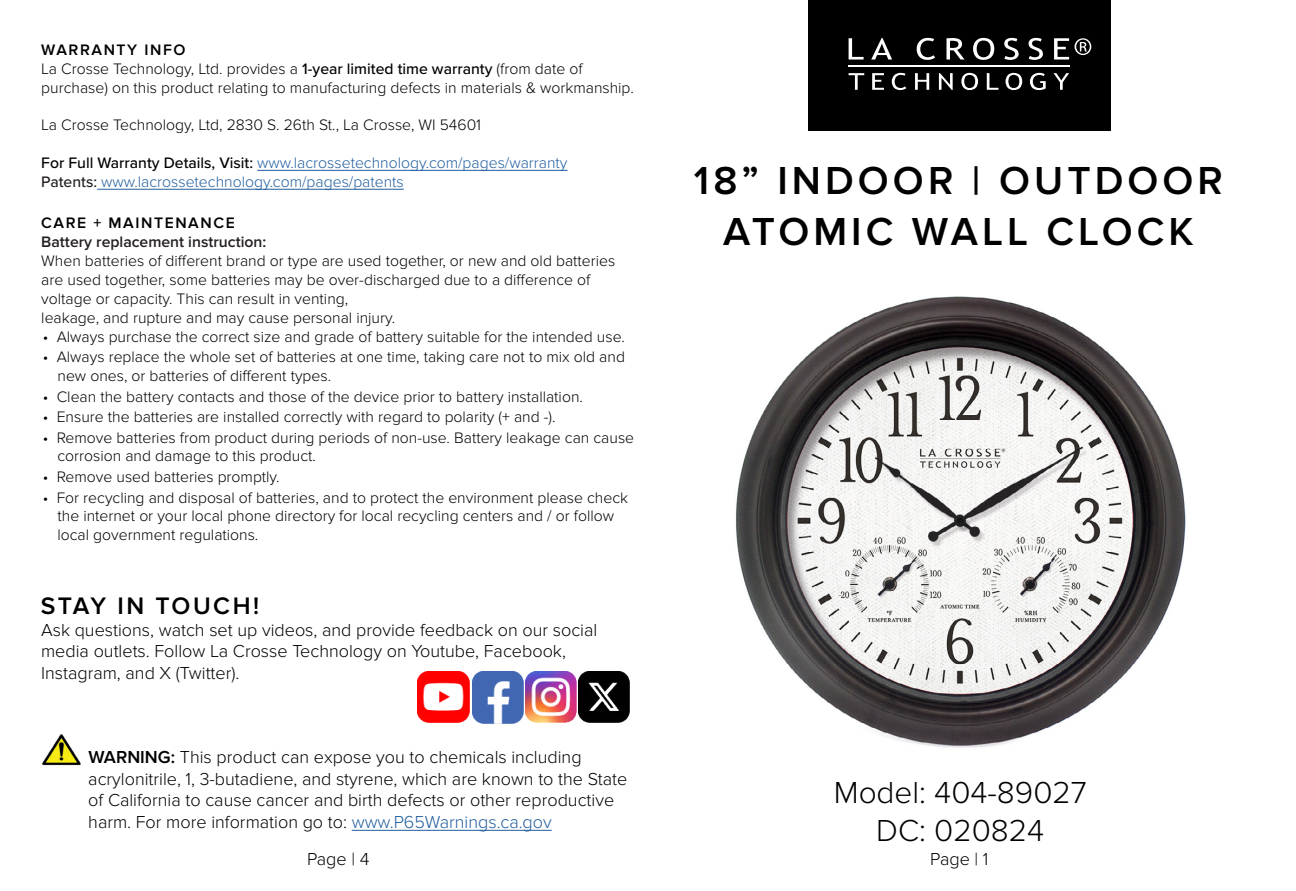
<style>
.page{position:relative;width:1296px;height:891px;background:#fff}
.page>*{position:absolute;margin:0;border:0;box-sizing:border-box;transform-origin:0 0}
.t1{font:600 40.5px/51.8px "Proxima Nova";letter-spacing:.1em;color:#000;text-align:center}
.t2{font:300 31.5px/37.8px "Proxima Nova";color:#000;text-align:center}
.t3{font:600 24.75px "Proxima Nova";letter-spacing:.095em;color:#000}
.t4{font:300 18px/21.6px "Proxima Nova";color:#000}
.t5{font:300 15.75px/18.9px "Proxima Nova";color:#000}
.t6{font:300 15.75px/18.9px "Proxima Nova";color:#215e9e}
.t7{font:600 15.75px "Proxima Nova";color:#241f21}
.t8{font:600 15.75px "Proxima Nova";letter-spacing:.1em;color:#000}
.s1{font-weight:600}
.s2{font-weight:500}
.s3{font-weight:500;color:#000}
.s4{font-weight:500;color:#241f21}
.s5{color:#215e9e}
</style>
<div class="page">
<div style="left:808px;top:0;width:302px;height:131px;background:#000"></div>
<hr style="left:848px;top:65px;width:222px;height:2px;background:#fff">
<svg style="left:849px;top:38px;width:15px;height:22px"></svg>
<svg style="left:871px;top:38px;width:21px;height:22px"></svg>
<svg style="left:917px;top:38px;width:18px;height:22px"></svg>
<svg style="left:947px;top:38px;width:18px;height:22px"></svg>
<svg style="left:973px;top:38px;width:21px;height:22px"></svg>
<svg style="left:1004px;top:38px;width:15px;height:22px"></svg>
<svg style="left:1029px;top:38px;width:14px;height:22px"></svg>
<svg style="left:1054px;top:38px;width:15px;height:22px"></svg>
<svg style="left:849px;top:73px;width:15px;height:17px"></svg>
<svg style="left:872px;top:73px;width:12px;height:17px"></svg>
<svg style="left:892px;top:73px;width:14px;height:17px"></svg>
<svg style="left:915px;top:73px;width:14px;height:17px"></svg>
<svg style="left:939px;top:73px;width:14px;height:17px"></svg>
<svg style="left:961px;top:73px;width:17px;height:17px"></svg>
<svg style="left:987px;top:73px;width:12px;height:17px"></svg>
<svg style="left:1006px;top:73px;width:16px;height:17px"></svg>
<svg style="left:1030px;top:73px;width:16px;height:17px"></svg>
<svg style="left:1054px;top:73px;width:15px;height:17px"></svg>
<svg style="left:1075px;top:38px;width:16px;height:17px"></svg>
<img style="left:736px;top:296px;width:450px;height:452px">
<hr style="left:257px;top:170px;width:310px;height:1px;background:#215e9e">
<hr style="left:97px;top:189px;width:307px;height:1px;background:#215e9e">
<hr style="left:352px;top:830px;width:200px;height:1px;background:#215e9e">
<img style="left:42px;top:734px;width:39px;height:31px">
<img style="left:418px;top:672px;width:51px;height:51px">
<img style="left:472px;top:672px;width:105px;height:51px">
<img style="left:579px;top:672px;width:51px;height:51px">
<p class="t5" style="left:41px;top:40px;width:594px"><span class="s1">WARRANTY INFO<br></span>La Crosse Technology, Ltd. provides a <span class="s2">1-year limited time warranty</span> (from date of purchase) on this product relating to manufacturing defects in materials &amp; workmanship.</p>
<p class="t5" style="left:41px;top:116px;width:441px">La Crosse Technology, Ltd, 2830 S. 26th St., La Crosse, WI 54601</p>
<p class="t6" style="left:41px;top:154px;width:528px"><span class="s3">For Full Warranty Details, Visit:</span> www.lacrossetechnology.com/pages/warranty<br><span class="s4">Patents:</span> www.lacrossetechnology.com/pages/patents</p>
<p class="t8" style="left:41px;top:214px;width:195px">CARE + MAINTENANCE</p>
<p class="t7" style="left:41px;top:233px;width:227px">Battery replacement instruction:</p>
<p class="t5" style="left:41px;top:251px;width:576px">When batteries of different brand or type are used together, or new and old batteries are used together, some batteries may be over-discharged due to a difference of voltage or capacity. This can result in venting,<br>leakage, and rupture and may cause personal injury.</p>
<p class="t5" style="left:43px;top:327px;width:583px">• Always purchase the correct size and grade of battery suitable for the intended use.</p>
<p class="t5" style="left:58px;top:348px;width:569px;text-indent:-15px">• Always replace the whole set of batteries at one time, taking care not to mix old and new ones, or batteries of different types.</p>
<p class="t5" style="left:43px;top:387px;width:542px">• Clean the battery contacts and those of the device prior to battery installation.</p>
<p class="t5" style="left:43px;top:408px;width:514px">• Ensure the batteries are installed correctly with regard to polarity (+ and -).</p>
<p class="t5" style="left:58px;top:428px;width:578px;text-indent:-15px">• Remove batteries from product during periods of non-use. Battery leakage can cause corrosion and damage to this product.</p>
<p class="t5" style="left:43px;top:468px;width:238px">• Remove used batteries promptly.</p>
<p class="t5" style="left:58px;top:488px;width:572px;text-indent:-15px">• For recycling and disposal of batteries, and to protect the environment please check the internet or your local phone directory for local recycling centers and / or follow local government regulations.</p>
<h3 class="t3" style="left:41px;top:592px;width:220px">STAY IN TOUCH!</h3>
<p class="t4" style="left:41px;top:619px;width:558px">Ask questions, watch set up videos, and provide feedback on our social media outlets. Follow La Crosse Technology on Youtube, Facebook,<br>Instagram, and X (Twitter).</p>
<p class="t4" style="left:88px;top:747px;width:541px"><span class="s1">WARNING:</span> This product can expose you to chemicals including acrylonitrile, 1, 3-butadiene, and styrene, which are known to the State of California to cause cancer and birth defects or other reproductive harm. For more information go to: <span class="s5">www.P65Warnings.ca.gov</span></p>
<h1 class="t1" style="left:694px;top:155px;width:531px">18” INDOOR | OUTDOOR<br>ATOMIC WALL CLOCK</h1>
<h2 class="t2" style="left:834px;top:774px;width:254px">Model: 404-89027<br>DC: 020824</h2>
<p class="t4" style="left:307px;top:848px;width:64px">Page | 4</p>
<p class="t4" style="left:930px;top:848px;width:60px">Page | 1</p>
</div>
